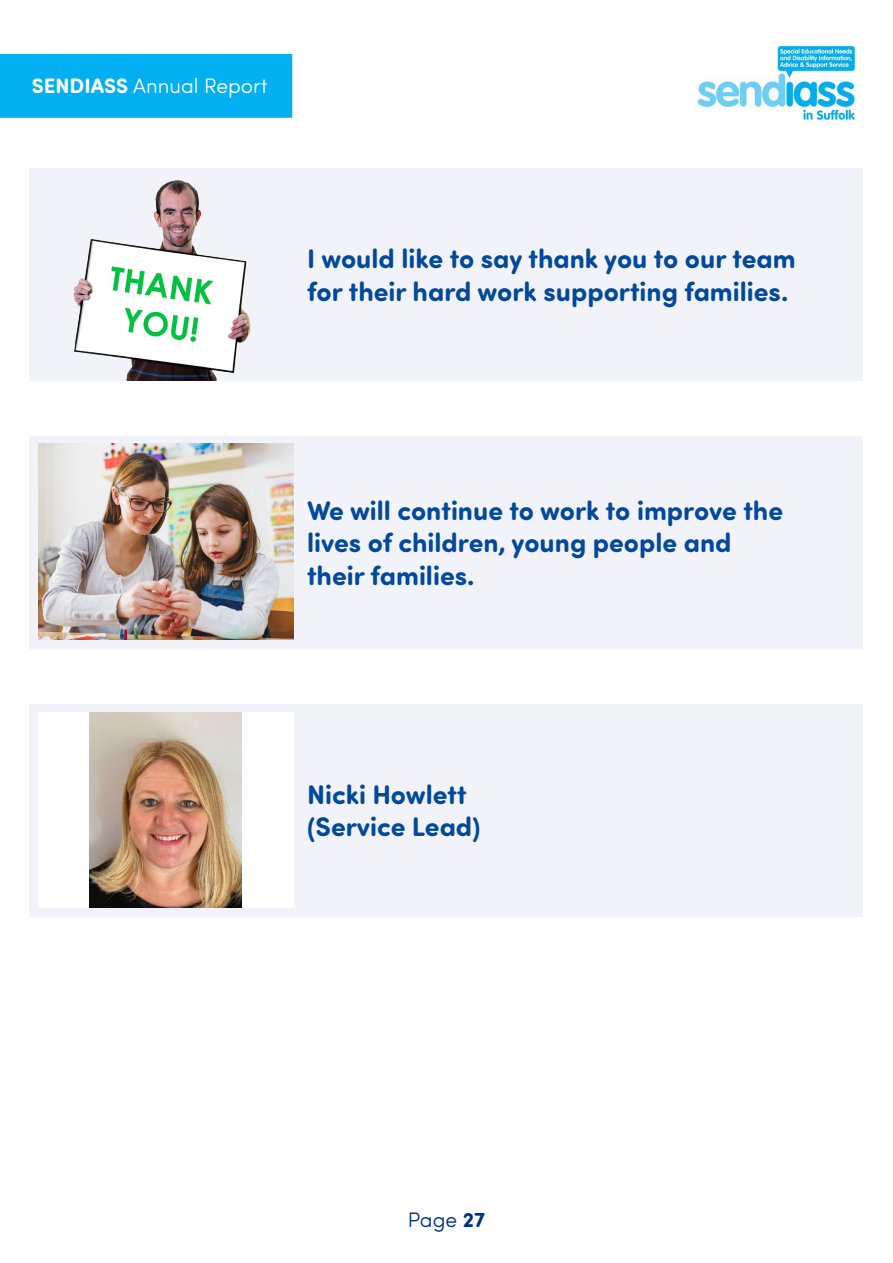
<style>
.page{position:relative;width:893px;height:1263px;background:#fff}
.page>*{position:absolute;margin:0;border:0;box-sizing:border-box;transform-origin:0 0}
.t1{font:700 27px/32.4px "Sofia Pro Soft";color:#02499b}
.t2{font:300 21px "Sofia Pro Soft";color:#feffff}
.t3{font:300 21px "Sofia Pro Soft";color:#003087}
.s1{font-weight:700}
</style>
<div class="page">
<img style="left:696px;top:45px;width:159px;height:78px">
<div style="left:30px;top:436px;width:833px;height:212px;background:#f2f3f8"></div>
<img style="left:38px;top:444px;width:255px;height:195px">
<div style="left:30px;top:704px;width:833px;height:212px;background:#f2f3f8"></div>
<div style="left:38px;top:712px;width:255px;height:196px;background:#fff"></div>
<img style="left:90px;top:712px;width:152px;height:196px">
<div style="left:0;top:54px;width:293px;height:64px;background:#02b0f1"></div>
<div style="left:30px;top:168px;width:833px;height:213px;background:#f2f3f8"></div>
<img style="left:73px;top:180px;width:178px;height:201px">
<p class="t2" style="left:32px;top:71px;width:237px"><span class="s1">SENDIASS</span> Annual Report</p>
<p class="t1" style="left:307px;top:241px;width:490px">I would like to say thank you to our team for their hard work supporting families.</p>
<p class="t1" style="left:307px;top:493px;width:478px">We will continue to work to improve the lives of children, young people and their families.</p>
<p class="t1" style="left:307px;top:777px;width:175px">Nicki Howlett (Service Lead)</p>
<p class="t3" style="left:408px;top:1206px;width:79px">Page <span class="s1">27</span></p>
</div>
